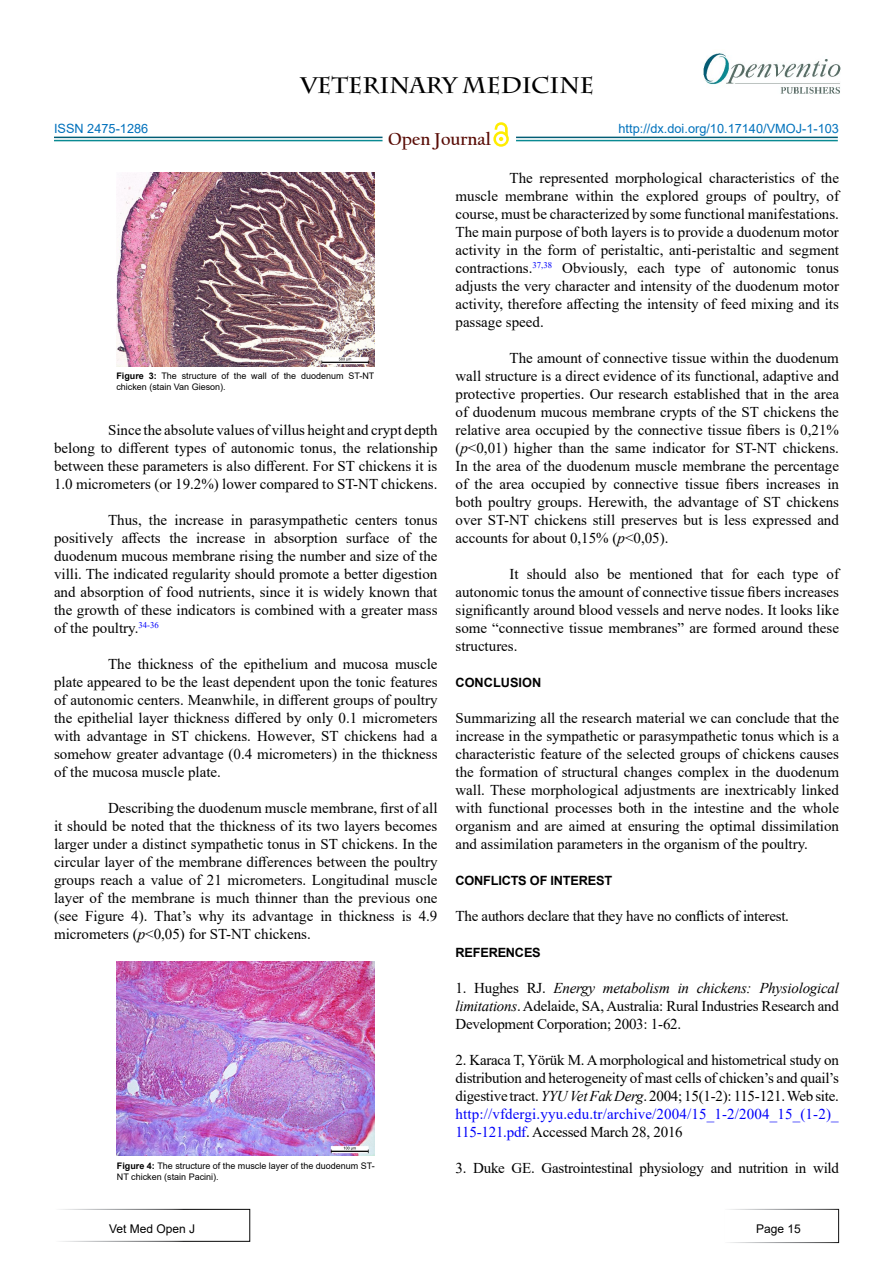
<style>
.page{position:relative;width:893px;height:1263px;background:#fff}
.page>*{position:absolute;margin:0;border:0;box-sizing:border-box;transform-origin:0 0}
.t1{font:700 22.5px "Charlemagne Std";color:#000}
.t2{font:700 18.15px "Californian FB";color:#580b05}
.t3{font:15px/18px "Times New Roman";color:#000;text-align:justify}
.t4{font:700 12.75px "Arial";letter-spacing:-.015em;color:#000}
.t5{font:12.75px "Arial";color:#0072bc}
.t6{font:12.75px "Arial";color:#0071bc}
.t7{font:12px "Arial";color:#000}
.t8{font:9px/10.8px "Arial";color:#000}
.s1{font-weight:700}
.s2{font-style:italic}
.s3{color:#0000fa}
</style>
<div class="page">
<hr style="left:54px;top:137px;width:328px;height:1px;background:#015d75">
<hr style="left:54px;top:140px;width:328px;height:1px;background:#0a8b93">
<hr style="left:516px;top:137px;width:322px;height:1px;background:#015d75">
<hr style="left:516px;top:140px;width:322px;height:1px;background:#0a8b93">
<svg style="left:493px;top:131px;width:16px;height:16px"></svg>
<svg style="left:496px;top:134px;width:10px;height:10px"></svg>
<svg style="left:495px;top:122px;width:13px;height:19px"></svg>
<div style="left:54px;top:1209px;width:196px;height:33px;border:1px solid #fff"></div>
<div style="left:723px;top:1209px;width:116px;height:34px;border:1px solid #fff"></div>
<img style="left:703px;top:53px;width:138px;height:41px">
<img style="left:116px;top:173px;width:258px;height:193px">
<img style="left:117px;top:962px;width:258px;height:193px">
<p class="t6" style="left:54px;top:119px;width:96px">ISSN 2475-1286</p>
<h1 class="t1" style="left:300px;top:72px;width:295px">VETERINARY MEDICINE</h1>
<p class="t2" style="left:388px;top:129px;width:104px">Open Journal</p>
<p class="t5" style="left:618px;top:119px;width:222px">http://dx.doi.org/10.17140/VMOJ-1-103</p>
<p class="t8" style="left:116px;top:371px;width:260px"><span class="s1">Figure 3:</span> The structure of the wall of the duodenum ST-NT chicken (stain Van Gieson).</p>
<p class="t3" style="left:54px;top:420px;width:385px;text-indent:54px">Since the absolute values of villus height and crypt depth belong to different types of autonomic tonus, the relationship between these parameters is also different. For ST chickens it is 1.0 micrometers (or 19.2%) lower compared to ST-NT chickens.</p>
<p class="t3" style="left:54px;top:510px;width:385px;text-indent:54px">Thus, the increase in parasympathetic centers tonus positively affects the increase in absorption surface of the duodenum mucous membrane rising the number and size of the villi. The indicated regularity should promote a better digestion and absorption of food nutrients, since it is widely known that the growth of these indicators is combined with a greater mass of the poultry.<sup>34-36</sup></p>
<p class="t3" style="left:54px;top:654px;width:385px;text-indent:54px">The thickness of the epithelium and mucosa muscle plate appeared to be the least dependent upon the tonic features of autonomic centers. Meanwhile, in different groups of poultry the epithelial layer thickness differed by only 0.1 micrometers with advantage in ST chickens. However, ST chickens had a somehow greater advantage (0.4 micrometers) in the thickness of the mucosa muscle plate.</p>
<p class="t3" style="left:54px;top:798px;width:385px;text-indent:54px">Describing the duodenum muscle membrane, first of all it should be noted that the thickness of its two layers becomes larger under a distinct sympathetic tonus in ST chickens. In the circular layer of the membrane differences between the poultry groups reach a value of 21 micrometers. Longitudinal muscle layer of the membrane is much thinner than the previous one (see Figure 4). That’s why its advantage in thickness is 4.9 micrometers (<span class="s2">p</span>&lt;0,05) for ST-NT chickens.</p>
<p class="t8" style="left:117px;top:1160px;width:259px"><span class="s1">Figure 4:</span> The structure of the muscle layer of the duodenum ST-<br>NT chicken (stain Pacini).</p>
<p class="t7" style="left:109px;top:1220px;width:88px">Vet Med Open J</p>
<p class="t3" style="left:455px;top:168px;width:385px;text-indent:54px">The represented morphological characteristics of the muscle membrane within the explored groups of poultry, of course, must be characterized by some functional manifestations.<br>The main purpose of both layers is to provide a duodenum motor activity in the form of peristaltic, anti-peristaltic and segment contractions.<sup>37,38</sup> Obviously, each type of autonomic tonus adjusts the very character and intensity of the duodenum motor activity, therefore affecting the intensity of feed mixing and its passage speed.</p>
<p class="t3" style="left:455px;top:348px;width:385px;text-indent:54px">The amount of connective tissue within the duodenum wall structure is a direct evidence of its functional, adaptive and protective properties. Our research established that in the area of duodenum mucous membrane crypts of the ST chickens the relative area occupied by the connective tissue fibers is 0,21% (<span class="s2">p</span>&lt;0,01) higher than the same indicator for ST-NT chickens.<br>In the area of the duodenum muscle membrane the percentage of the area occupied by connective tissue fibers increases in both poultry groups. Herewith, the advantage of ST chickens over ST-NT chickens still preserves but is less expressed and accounts for about 0,15% (<span class="s2">p</span>&lt;0,05).</p>
<p class="t3" style="left:455px;top:564px;width:385px;text-indent:54px">It should also be mentioned that for each type of autonomic tonus the amount of connective tissue fibers increases significantly around blood vessels and nerve nodes. It looks like some “connective tissue membranes” are formed around these structures.</p>
<p class="t4" style="left:455px;top:673px;width:87px">CONCLUSION</p>
<p class="t3" style="left:455px;top:708px;width:385px">Summarizing all the research material we can conclude that the increase in the sympathetic or parasympathetic tonus which is a characteristic feature of the selected groups of chickens causes the formation of structural changes complex in the duodenum wall. These morphological adjustments are inextricably linked with functional processes both in the intestine and the whole organism and are aimed at ensuring the optimal dissimilation and assimilation parameters in the organism of the poultry.</p>
<p class="t4" style="left:455px;top:871px;width:158px">CONFLICTS OF INTEREST</p>
<p class="t3" style="left:455px;top:906px;width:335px">The authors declare that they have no conflicts of interest.</p>
<p class="t4" style="left:455px;top:943px;width:87px">REFERENCES</p>
<p class="t3" style="left:455px;top:978px;width:385px">1. Hughes RJ. <span class="s2">Energy metabolism in chickens: Physiological limitations</span>. Adelaide, SA, Australia: Rural Industries Research and Development Corporation; 2003: 1-62.</p>
<p class="t3" style="left:455px;top:1050px;width:385px">2. Karaca T, Yörük M. A morphological and histometrical study on distribution and heterogeneity of mast cells of chicken’s and quail’s digestive tract. <span class="s2">YYU Vet Fak Derg</span>. 2004; 15(1-2): 115-121. Web site. <span class="s3">http://vfdergi.yyu.edu.tr/archive/2004/15_1-2/2004_15_(1-2)_ 115-121.pdf</span>. Accessed March 28, 2016</p>
<p class="t3" style="left:455px;top:1158px;width:385px">3. Duke GE. Gastrointestinal physiology and nutrition in wild</p>
<p class="t7" style="left:756px;top:1220px;width:46px">Page 15</p>
</div>
